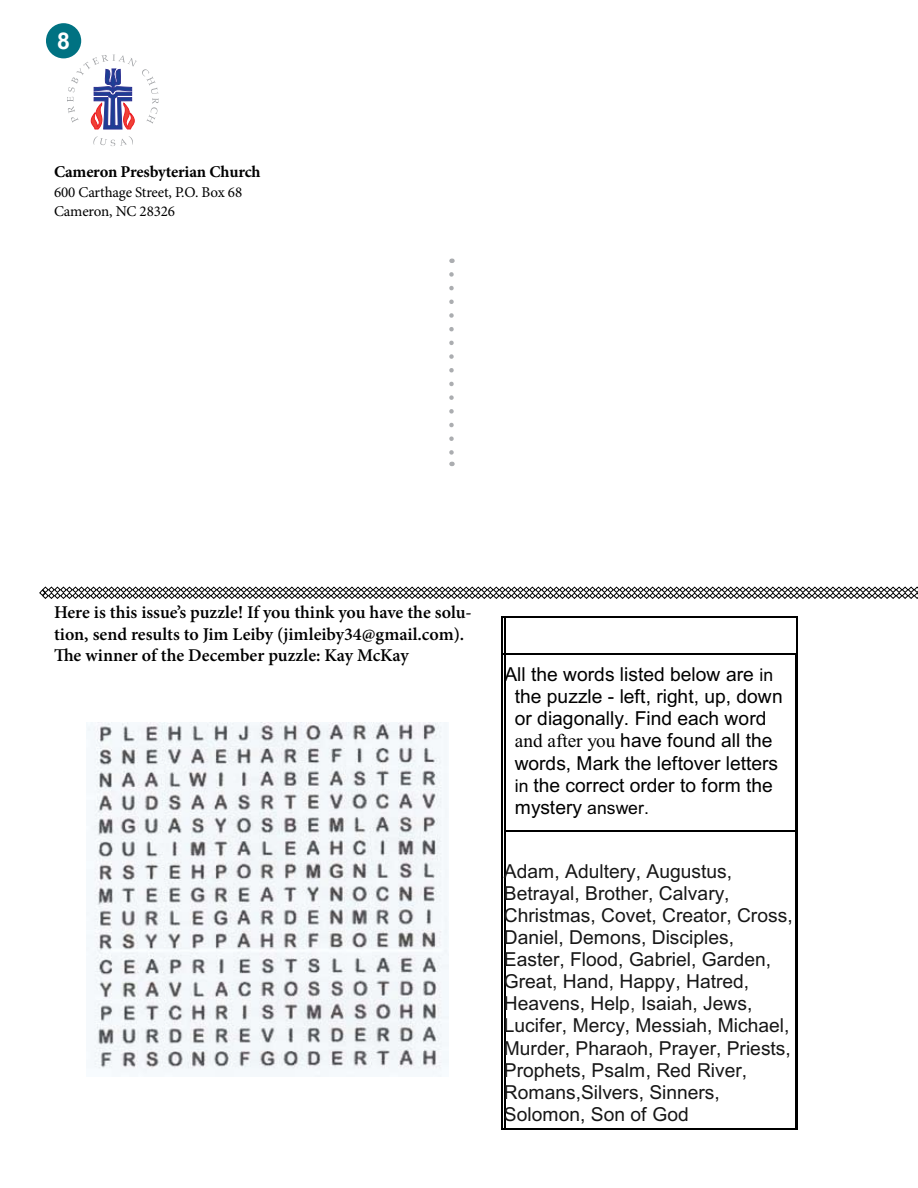
<style>
.page{position:relative;width:918px;height:1188px;background:#fff}
.page>*{position:absolute;margin:0;border:0;box-sizing:border-box;transform-origin:0 0}
.t1{font:700 23.1px "Arial";color:#fff}
.t2{font:19.2px/22.2px "Arial";color:#171717}
.t3{font:19.2px/22.2px "Arial";color:#000}
.t4{font:600 18px/21.6px "Minion Pro";color:#000}
.t5{font:700 16.5px "Minion Pro";letter-spacing:-.015em;color:#000}
.t6{font:15px/19.5px "Minion Pro";letter-spacing:-.01em;color:#000}
.s1{font-size:17.55px}
.s2{font-family:"Times New Roman"}
.s3{color:#383838}
</style>
<div class="page">
<svg style="left:67px;top:54px;width:92px;height:75px"></svg>
<svg style="left:93px;top:136px;width:40px;height:10px"></svg>
<svg style="left:39px;top:586px;width:879px;height:13px"></svg>
<svg style="left:449px;top:274px;width:5px;height:192px"></svg>
<hr style="left:502px;top:616px;width:1px;height:37px;background:#000">
<hr style="left:504px;top:616px;width:2px;height:37px;background:#000">
<hr style="left:796px;top:616px;width:2px;height:37px;background:#000">
<hr style="left:504px;top:616px;width:294px;height:1px;background:#000">
<hr style="left:502px;top:653px;width:1px;height:177px;background:#000">
<hr style="left:504px;top:653px;width:2px;height:177px;background:#000">
<hr style="left:504px;top:653px;width:291px;height:1px;background:#000">
<hr style="left:795px;top:653px;width:1px;height:177px;background:#000">
<hr style="left:796px;top:653px;width:2px;height:177px;background:#000">
<hr style="left:502px;top:830px;width:1px;height:300px;background:#000">
<hr style="left:504px;top:830px;width:2px;height:300px;background:#000">
<hr style="left:504px;top:830px;width:291px;height:1px;background:#000">
<hr style="left:504px;top:1128px;width:291px;height:2px;background:#000">
<hr style="left:795px;top:830px;width:1px;height:300px;background:#000">
<hr style="left:796px;top:830px;width:2px;height:300px;background:#000">
<img style="left:86px;top:723px;width:362px;height:354px">
<div style="left:46px;top:23px;width:35px;height:35px;background:#007282;border-radius:50%"></div>
<p class="t1" style="left:57px;top:25px;width:14px">8</p>
<p class="t5" style="left:54px;top:160px;width:208px">Cameron Presbyterian Church</p>
<p class="t6" style="left:54px;top:182px;width:190px">600 Carthage Street, P.O. Box 68<br>Cameron, NC 28326</p>
<p class="t4" style="left:54px;top:601px;width:419px">Here is this issue’s puzzle! If you think you have the solu&shy;tion, send results to Jim Leiby (jimleiby34@gmail.com).<br>The winner of the December puzzle: Kay McKay</p>
<p class="t3" style="left:515px;top:665px;width:269px;text-indent:-10px">All the words listed below are <span class="s1">in </span>the puzzle - left, right, up, down or diagonally. Find each word <span class="s2">and after you</span> have found all the words, Mark the leftover letters <span class="s1">in</span> the correct order to form the mystery <span class="s1">answer.</span></p>
<p class="t2" style="left:504px;top:862px;width:290px">Adam, Adultery, Augustus,<br>Betrayal, Brother, Calvary,<br>Christmas, Covet, Creator, Cross,<br>Daniel, Demons, Disciples,<br>Easter, Flood, Gabriel, Garden,<br>Great<span class="s3">,</span> Hand, Happy, Hatred,<br>Heavens, Help<span class="s3">,</span> Isaiah, Jews,<br>Lucifer, Mercy, Messiah, Michael,<br>Murder, Pharaoh, Prayer, Priests,<br>Prophets, Psalm, Red River,<br>Romans,Silvers, Sinners,<br>Solomon, Son of God</p>
</div>
